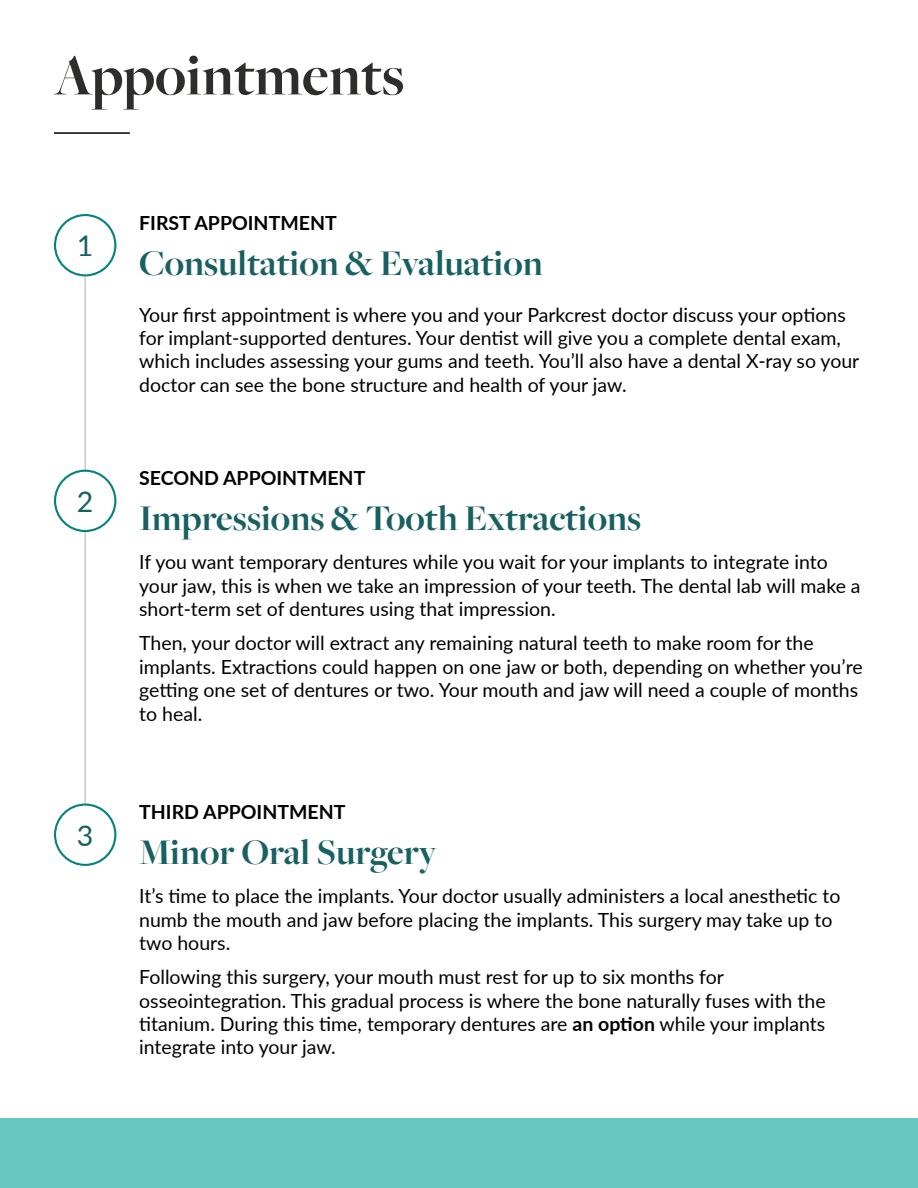
<style>
.page{position:relative;width:918px;height:1188px;background:#fff}
.page>*{position:absolute;margin:0;border:0;box-sizing:border-box;transform-origin:0 0}
.t1{font:700 60px "Freight Big Pro";color:#2d2d2c}
.t2{font:700 37.5px "Freight Big Pro";color:#186062}
.t3{font:28.5px "Lato";color:#186062}
.t4{font:19.5px/23.4px "Lato";color:#000}
.t5{font:700 19.5px "Lato";color:#000}
.s1{font-weight:700}
</style>
<div class="page">
<hr style="left:84px;top:276px;width:2px;height:538px;background:#c9c9c9">
<div style="left:0;top:1118px;width:918px;height:70px;background:#69c7c1"></div>
<hr style="left:54px;top:132px;width:76px;height:2px;background:#000">
<div style="left:54px;top:214px;width:62px;height:62px;border:2px solid #028180;border-radius:50%"></div>
<div style="left:55px;top:471px;width:60px;height:60px;background:#fff;border-radius:50%"></div>
<div style="left:54px;top:470px;width:62px;height:62px;border:2px solid #028180;border-radius:50%"></div>
<div style="left:55px;top:805px;width:60px;height:60px;background:#fff;border-radius:50%"></div>
<div style="left:54px;top:804px;width:62px;height:62px;border:2px solid #028180;border-radius:50%"></div>
<h1 class="t1" style="left:54px;top:36px;width:352px">Appointments</h1>
<h3 class="t3" style="left:77px;top:226px;width:18px">1</h3>
<h3 class="t3" style="left:77px;top:481px;width:18px">2</h3>
<h3 class="t3" style="left:77px;top:815px;width:18px">3</h3>
<p class="t5" style="left:139px;top:208px;width:199px">FIRST APPOINTMENT</p>
<h2 class="t2" style="left:139px;top:238px;width:405px">Consultation &amp; Evaluation</h2>
<p class="t4" style="left:139px;top:302px;width:722px">Your first appointment is where you and your Parkcrest doctor discuss your options for implant-supported dentures. Your dentist will give you a complete dental exam, which includes assessing your gums and teeth. You’ll also have a dental X-ray so your doctor can see the bone structure and health of your jaw.</p>
<p class="t5" style="left:139px;top:464px;width:228px">SECOND APPOINTMENT</p>
<h2 class="t2" style="left:139px;top:494px;width:504px">Impressions &amp; Tooth Extractions</h2>
<p class="t4" style="left:139px;top:550px;width:723px">If you want temporary dentures while you wait for your implants to integrate into your jaw, this is when we take an impression of your teeth. The dental lab will make a short-term set of dentures using that impression.</p>
<p class="t4" style="left:139px;top:631px;width:725px">Then, your doctor will extract any remaining natural teeth to make room for the implants. Extractions could happen on one jaw or both, depending on whether you’re getting one set of dentures or two. Your mouth and jaw will need a couple of months to heal.</p>
<p class="t5" style="left:139px;top:798px;width:208px">THIRD APPOINTMENT</p>
<h2 class="t2" style="left:139px;top:828px;width:299px">Minor Oral Surgery</h2>
<p class="t4" style="left:139px;top:884px;width:703px">It’s time to place the implants. Your doctor usually administers a local anesthetic to numb the mouth and jaw before placing the implants. This surgery may take up to two hours.</p>
<p class="t4" style="left:139px;top:965px;width:688px">Following this surgery, your mouth must rest for up to six months for osseointegration. This gradual process is where the bone naturally fuses with the titanium. During this time, temporary dentures are <span class="s1">an option</span> while your implants integrate into your jaw.</p>
</div>
